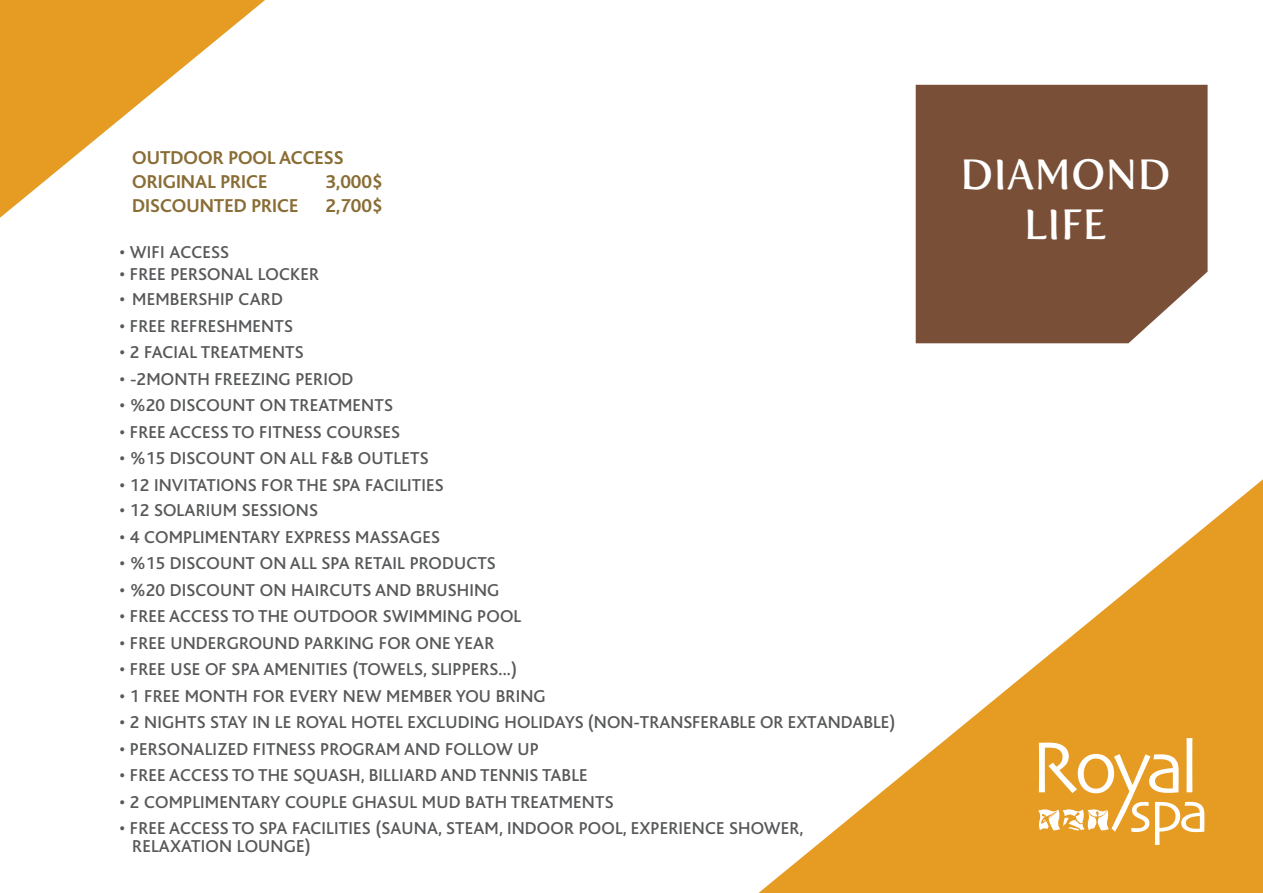
<style>
.page{position:relative;width:1263px;height:893px;background:#fff}
.page>*{position:absolute;margin:0;border:0;box-sizing:border-box;transform-origin:0 0}
.t1{font:42px/50.4px "Fertigo Pro";color:#fff;text-align:center}
.t2{font:700 19.5px/23.7px "Bliss";color:#896d35}
.t3{font:500 18px/18px "Bliss";letter-spacing:.01em;color:#57585a}
</style>
<div class="page">
<svg style="left:0;top:0;width:265px;height:218px"></svg>
<svg style="left:758px;top:479px;width:505px;height:414px"></svg>
<div style="left:916px;top:85px;width:291px;height:258px;background:#795037"></div>
<svg style="left:1038px;top:738px;width:166px;height:107px"></svg>
<p class="t2" style="left:132px;top:146px;width:213px">OUTDOOR POOL ACCESS<br>ORIGINAL PRICE</p>
<p class="t2" style="left:325px;top:170px;width:59px">3,000$</p>
<p class="t2" style="left:132px;top:194px;width:168px">DISCOUNTED PRICE</p>
<p class="t2" style="left:325px;top:194px;width:59px">2,700$</p>
<p class="t3" style="left:119px;top:243px;width:111px">• WIFI ACCESS</p>
<p class="t3" style="left:119px;top:266px;width:201px">• FREE PERSONAL LOCKER</p>
<p class="t3" style="left:119px;top:291px;width:165px">• MEMBERSHIP CARD</p>
<p class="t3" style="left:119px;top:317px;width:175px">• FREE REFRESHMENTS</p>
<p class="t3" style="left:119px;top:344px;width:186px">• 2 FACIAL TREATMENTS</p>
<p class="t3" style="left:119px;top:370px;width:235px">• -2MONTH FREEZING PERIOD</p>
<p class="t3" style="left:119px;top:397px;width:275px">• %20 DISCOUNT ON TREATMENTS</p>
<p class="t3" style="left:119px;top:423px;width:282px">• FREE ACCESS TO FITNESS COURSES</p>
<p class="t3" style="left:119px;top:450px;width:311px">• %15 DISCOUNT ON ALL F&amp;B OUTLETS</p>
<p class="t3" style="left:119px;top:476px;width:326px">• 12 INVITATIONS FOR THE SPA FACILITIES</p>
<p class="t3" style="left:119px;top:502px;width:200px">• 12 SOLARIUM SESSIONS</p>
<p class="t3" style="left:119px;top:528px;width:322px">• 4 COMPLIMENTARY EXPRESS MASSAGES</p>
<p class="t3" style="left:119px;top:555px;width:378px">• %15 DISCOUNT ON ALL SPA RETAIL PRODUCTS</p>
<p class="t3" style="left:119px;top:581px;width:381px">• %20 DISCOUNT ON HAIRCUTS AND BRUSHING</p>
<p class="t3" style="left:119px;top:608px;width:403px">• FREE ACCESS TO THE OUTDOOR SWIMMING POOL</p>
<p class="t3" style="left:119px;top:634px;width:376px">• FREE UNDERGROUND PARKING FOR ONE YEAR</p>
<p class="t3" style="left:119px;top:661px;width:399px">• FREE USE OF SPA AMENITIES (TOWELS, SLIPPERS...)</p>
<p class="t3" style="left:119px;top:687px;width:428px">• 1 FREE MONTH FOR EVERY NEW MEMBER YOU BRING</p>
<p class="t3" style="left:119px;top:714px;width:777px">• 2 NIGHTS STAY IN LE ROYAL HOTEL EXCLUDING HOLIDAYS (NON-TRANSFERABLE OR EXTANDABLE)</p>
<p class="t3" style="left:119px;top:740px;width:421px">• PERSONALIZED FITNESS PROGRAM AND FOLLOW UP</p>
<p class="t3" style="left:119px;top:767px;width:470px">• FREE ACCESS TO THE SQUASH, BILLIARD AND TENNIS TABLE</p>
<p class="t3" style="left:119px;top:793px;width:496px">• 2 COMPLIMENTARY COUPLE GHASUL MUD BATH TREATMENTS</p>
<p class="t3" style="left:132px;top:820px;width:673px;text-indent:-13px">• FREE ACCESS TO SPA FACILITIES (SAUNA, STEAM, INDOOR POOL, EXPERIENCE SHOWER,<br>RELAXATION LOUNGE)</p>
<h1 class="t1" style="left:960px;top:149px;width:212px">DIAMOND<br>LIFE</h1>
</div>
